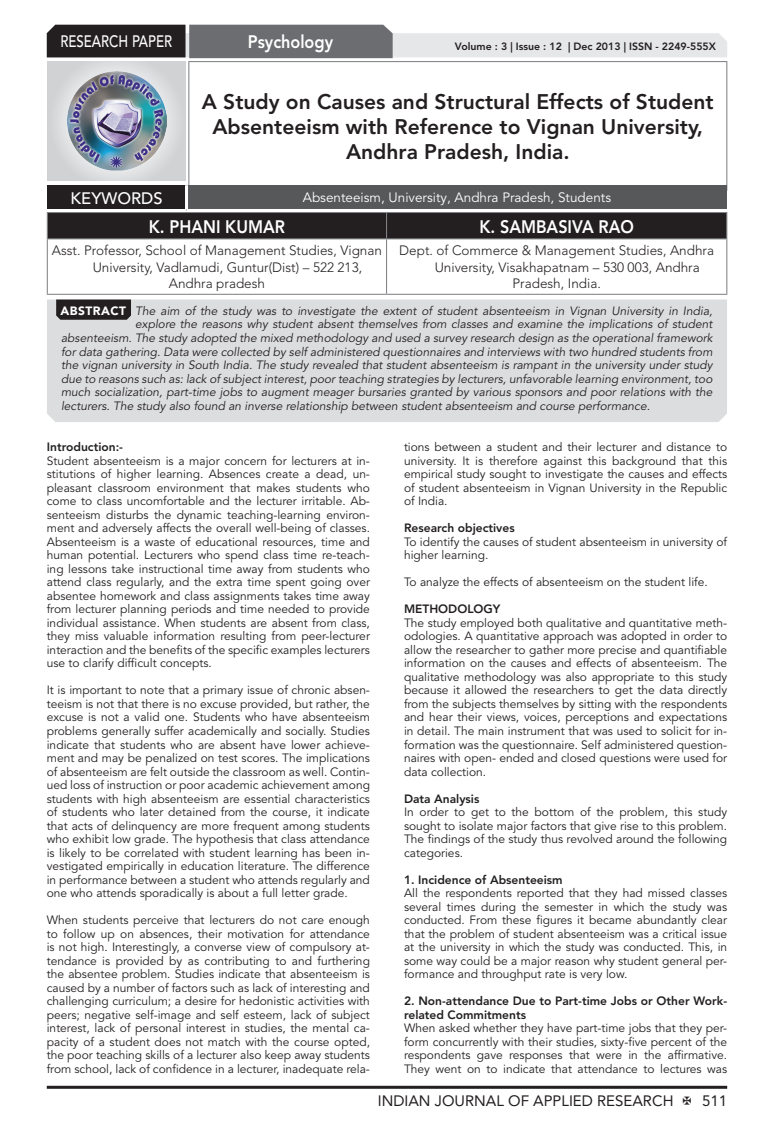
<style>
.page{position:relative;width:774px;height:1136px;background:#fff}
.page>*{position:absolute;margin:0;border:0;box-sizing:border-box;transform-origin:0 0}
.Articles_Head{font:800 21px/25.2px "Avenir LT Std";color:#231f20;text-align:center}
.Author_Name{font:800 18px "Avenir LT Std";color:#fff;scale:.9 1}
.Subject_Name{font:800 18px "Avenir LT Std";color:#fff;scale:.9 1}
.Address{font:500 16.5px "Avenir LT Std";color:#fff;scale:.8 1}
.Address-2{font:500 16.5px "Avenir LT Std";color:#fff}
.t1{font:15px "Avenir LT Std";color:#231f20}
.Address-3{font:300 13.5px/16.2px "Avenir LT Std";color:#231f20}
.Address-4{font:13.5px "Avenir LT Std";color:#fff}
.Body_Text{font:12px/13.5px "Avenir LT Std";color:#231f20;text-align:justify}
.Body_Text-2{font:italic 12px "Avenir LT Std";color:#231f20}
.Bold{font:800 12px/13.5px "Avenir LT Std";color:#231f20}
.t2{font:900 12px "Avenir LT Std";letter-spacing:.04em;color:#fff}
.t3{font:800 10.5px "Avenir LT Std";color:#231f20}
</style>
<div class="page">
<hr style="left:47px;top:1085px;width:680px;height:3px;background:#231f20">
<div style="left:48px;top:62px;width:137px;height:118px;background:linear-gradient(to right,#d9dadc,#d8d9db)"></div>
<img style="left:68px;top:71px;width:99px;height:100px">
<svg style="left:47px;top:25px;width:680px;height:33px;background:#9e9e9f"></svg>
<hr style="left:188px;top:61px;width:539px;height:1px;background:#808285">
<hr style="left:188px;top:62px;width:1px;height:128px;background:#808285">
<hr style="left:726px;top:62px;width:1px;height:128px;background:#808285">
<div style="left:47px;top:212px;width:680px;height:26px;background:#231f20"></div>
<hr style="left:47px;top:238px;width:339px;height:1px;background:#808285">
<hr style="left:47px;top:239px;width:1px;height:55px;background:#808285">
<hr style="left:386px;top:238px;width:341px;height:1px;background:#808285">
<hr style="left:386px;top:239px;width:1px;height:55px;background:#808285">
<hr style="left:726px;top:239px;width:1px;height:55px;background:#808285">
<hr style="left:47px;top:294px;width:339px;height:1px;background:#808285">
<hr style="left:386px;top:294px;width:341px;height:1px;background:#808285">
<div style="left:47px;top:185px;width:139px;height:25px;background:#231f20"></div>
<div style="left:186px;top:185px;width:541px;height:25px;background:#57585a"></div>
<hr style="left:185px;top:185px;width:3px;height:24px;background:#fff">
<hr style="left:47px;top:209px;width:139px;height:3px;background:#fff">
<hr style="left:186px;top:209px;width:541px;height:3px;background:#fff">
<div style="left:47px;top:299px;width:680px;height:123px;background:#dcdddf"></div>
<svg style="left:56px;top:299px;width:75px;height:21px;background:#2c2829"></svg>
<h3 class="Address" style="left:60px;top:32px;width:141px">RESEARCH PAPER</h3>
<p class="Subject_Name" style="left:248px;top:31px;width:96px">Psychology</p>
<p class="t3" style="left:455px;top:41px;width:262px">Volume : 3 | Issue : 12 | Dec 2013 | ISSN - 2249-555X</p>
<p class="Articles_Head" style="left:202px;top:89px;width:513px">A Study on Causes and Structural Effects of Student<br>Absenteeism with Reference to Vignan University,<br>Andhra Pradesh, India.</p>
<p class="Address-2" style="left:71px;top:189px;width:94px">KEYWORDS</p>
<p class="Address-4" style="left:303px;top:189px;width:310px">Absenteeism, University, Andhra Pradesh, Students</p>
<p class="Author_Name" style="left:149px;top:215px;width:153px">K. PHANI KUMAR</p>
<p class="Author_Name" style="left:479px;top:215px;width:173px">K. SAMBASIVA RAO</p>
<p class="Address-3" style="left:52px;top:243px;width:332px">Asst. Professor, School of Management Studies, Vignan</p>
<p class="Address-3" style="left:169px;top:259px;width:195px;text-indent:-76px">University, Vadlamudi, Guntur(Dist) – 522 213,<br>Andhra pradesh</p>
<p class="Address-3" style="left:399px;top:243px;width:316px">Dept. of Commerce &amp; Management Studies, Andhra</p>
<p class="Address-3" style="left:512px;top:259px;width:189px;text-indent:-78px">University, Visakhapatnam – 530 003, Andhra<br>Pradesh, India.</p>
<p class="t2" style="left:60px;top:303px;width:67px">ABSTRACT</p>
<p class="Body_Text-2" style="left:135px;top:304px;width:579px">The aim of the study was to investigate the extent of student absenteeism in Vignan University in India,</p>
<p class="Body_Text-2" style="left:135px;top:317px;width:579px">explore the reasons why student absent themselves from classes and examine the implications of student</p>
<p class="Body_Text-2" style="left:61px;top:331px;width:653px">absenteeism. The study adopted the mixed methodology and used a survey research design as the operational framework</p>
<p class="Body_Text-2" style="left:61px;top:344px;width:653px">for data gathering. Data were collected by self administered questionnaires and interviews with two hundred students from</p>
<p class="Body_Text-2" style="left:61px;top:358px;width:653px">the vignan university in South India. The study revealed that student absenteeism is rampant in the university under study</p>
<p class="Body_Text-2" style="left:61px;top:371px;width:653px">due to reasons such as: lack of subject interest, poor teaching strategies by lecturers, unfavorable learning environment, too</p>
<p class="Body_Text-2" style="left:61px;top:385px;width:653px">much socialization, part-time jobs to augment meager bursaries granted by various sponsors and poor relations with the</p>
<p class="Body_Text-2" style="left:61px;top:398px;width:590px">lecturers. The study also found an inverse relationship between student absenteeism and course performance.</p>
<p class="Bold" style="left:47px;top:440px;width:78px">Introduction:-</p>
<p class="Body_Text" style="left:47px;top:454px;width:325px">Student absenteeism is a major concern for lecturers at in&shy;stitutions of higher learning. Absences create a dead, un&shy;pleasant classroom environment that makes students who come to class uncomfortable and the lecturer irritable. Ab&shy;senteeism disturbs the dynamic teaching-learning environ&shy;ment and adversely affects the overall well-being of classes.<br>Absenteeism is a waste of educational resources, time and human potential. Lecturers who spend class time re-teach&shy;ing lessons take instructional time away from students who attend class regularly, and the extra time spent going over absentee homework and class assignments takes time away from lecturer planning periods and time needed to provide individual assistance. When students are absent from class, they miss valuable information resulting from peer-lecturer interaction and the benefits of the specific examples lecturers use to clarify difficult concepts.</p>
<p class="Body_Text" style="left:47px;top:683px;width:325px">It is important to note that a primary issue of chronic absen&shy;teeism is not that there is no excuse provided, but rather, the excuse is not a valid one. Students who have absenteeism problems generally suffer academically and socially. Studies indicate that students who are absent have lower achieve&shy;ment and may be penalized on test scores. The implications of absenteeism are felt outside the classroom as well. Contin&shy;ued loss of instruction or poor academic achievement among students with high absenteeism are essential characteristics of students who later detained from the course, it indicate that acts of delinquency are more frequent among students who exhibit low grade. The hypothesis that class attendance is likely to be correlated with student learning has been in&shy;vestigated empirically in education literature. The difference in performance between a student who attends regularly and one who attends sporadically is about a full letter grade.</p>
<p class="Body_Text" style="left:47px;top:913px;width:325px">When students perceive that lecturers do not care enough to follow up on absences, their motivation for attendance is not high. Interestingly, a converse view of compulsory at&shy;tendance is provided by as contributing to and furthering the absentee problem. Studies indicate that absenteeism is caused by a number of factors such as lack of interesting and challenging curriculum; a desire for hedonistic activities with peers; negative self-image and self esteem, lack of subject interest, lack of personal interest in studies, the mental ca&shy;pacity of a student does not match with the course opted, the poor teaching skills of a lecturer also keep away students from school, lack of confidence in a lecturer, inadequate rela-</p>
<p class="Body_Text" style="left:404px;top:440px;width:325px">tions between a student and their lecturer and distance to university. It is therefore against this background that this empirical study sought to investigate the causes and effects of student absenteeism in Vignan University in the Republic of India.</p>
<p class="Bold" style="left:404px;top:521px;width:112px">Research objectives</p>
<p class="Body_Text" style="left:404px;top:535px;width:325px">To identify the causes of student absenteeism in university of higher learning.</p>
<p class="Body_Text" style="left:404px;top:575px;width:305px">To analyze the effects of absenteeism on the student life.</p>
<p class="Bold" style="left:404px;top:602px;width:98px">METHODOLOGY</p>
<p class="Body_Text" style="left:404px;top:616px;width:325px">The study employed both qualitative and quantitative meth&shy;odologies. A quantitative approach was adopted in order to allow the researcher to gather more precise and quantifiable information on the causes and effects of absenteeism. The qualitative methodology was also appropriate to this study because it allowed the researchers to get the data directly from the subjects themselves by sitting with the respondents and hear their views, voices, perceptions and expectations in detail. The main instrument that was used to solicit for in&shy;formation was the questionnaire. Self administered question&shy;naires with open- ended and closed questions were used for data collection.</p>
<p class="Bold" style="left:404px;top:791px;width:77px">Data Analysis</p>
<p class="Body_Text" style="left:404px;top:805px;width:325px">In order to get to the bottom of the problem, this study sought to isolate major factors that give rise to this problem.<br>The findings of the study thus revolved around the following categories.</p>
<p class="Bold" style="left:404px;top:872px;width:160px">1. Incidence of Absenteeism</p>
<p class="Body_Text" style="left:404px;top:886px;width:325px">All the respondents reported that they had missed classes several times during the semester in which the study was conducted. From these figures it became abundantly clear that the problem of student absenteeism was a critical issue at the university in which the study was conducted. This, in some way could be a major reason why student general per&shy;formance and throughput rate is very low.</p>
<p class="Bold" style="left:404px;top:994px;width:325px">2. Non-attendance Due to Part-time Jobs or Other Work&shy;related Commitments</p>
<p class="Body_Text" style="left:404px;top:1021px;width:325px">When asked whether they have part-time jobs that they per&shy;form concurrently with their studies, sixty-five percent of the respondents gave responses that were in the affirmative.<br>They went on to indicate that attendance to lectures was</p>
<p class="t1" style="left:378px;top:1091px;width:297px">INDIAN JOURNAL OF APPLIED RESEARCH</p>
<p class="t1" style="left:702px;top:1091px;width:27px">511</p>
</div>
